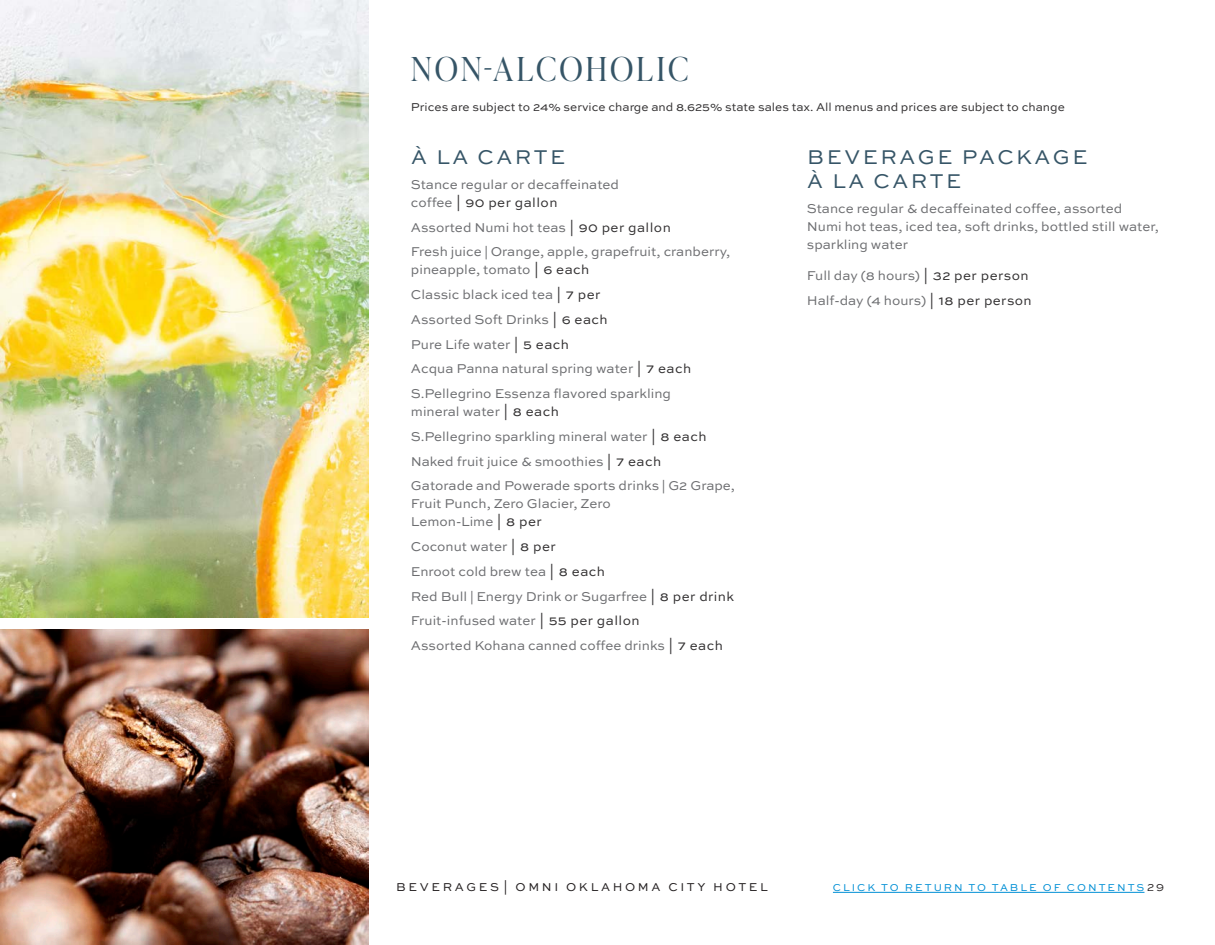
<style>
.page{position:relative;width:1215px;height:945px;background:#fff}
.page>*{position:absolute;margin:0;border:0;box-sizing:border-box;transform-origin:0 0}
.SECTION{font:300 33px "Ivy Presto Display";letter-spacing:.085em;color:#365567}
.SUB_SECTION_GOLD_ITE{font:21px/24px "Sweet Sans Pro";letter-spacing:.12em;color:#365567}
.SUB_SECTION{font:21px "Sweet Sans Pro";letter-spacing:.12em;color:#365567}
.DESCRIPTION_WITH_PRI{font:13.5px/18px "Sweet Sans Pro";color:#6c6d70}
.DESCRIPTION{font:13.5px/18px "Sweet Sans Pro";color:#6c6d70}
.SECTION_NOTE{font:12px "Sweet Sans Pro";color:#312f30}
.FOOTER_SECTION{font:12px "Sweet Sans Pro";letter-spacing:.22em;color:#231f20}
.RETURN_TOC___PAGES{font:10.5px "Sweet Sans Pro";letter-spacing:.19em;color:#008fd5}
.s1{color:#312f30}
.s2{font-family:"Caecilia Com 55 Roman"}
.s3{color:#231f20}
</style>
<div class="page">
<hr style="left:833px;top:892px;width:311px;height:1px;background:#008fd5">
<img style="left:0;top:0;width:369px;height:618px">
<img style="left:0;top:630px;width:369px;height:315px">
<p class="SECTION" style="left:411px;top:45px;width:279px">NON-ALCOHOLIC</p>
<p class="SECTION_NOTE" style="left:411px;top:99px;width:655px">Prices are subject to 24% service charge and 8.625% state sales tax. All menus and prices are subject to change</p>
<p class="SUB_SECTION" style="left:411px;top:142px;width:155px">À LA CARTE</p>
<p class="DESCRIPTION_WITH_PRI" style="left:411px;top:175px;width:210px">Stance regular or decaffeinated coffee <span class="s1">| 90 per gallon</span></p>
<p class="DESCRIPTION_WITH_PRI" style="left:411px;top:218px;width:261px">Assorted Numi hot teas <span class="s1">| 90 per gallon</span></p>
<p class="DESCRIPTION_WITH_PRI" style="left:411px;top:242px;width:321px">Fresh juice <span class="s2">|</span> Orange, apple, grapefruit, cranberry, pineapple, tomato <span class="s1">| 6 each</span></p>
<p class="DESCRIPTION_WITH_PRI" style="left:411px;top:285px;width:191px">Classic black iced tea <span class="s1">| 7 per</span></p>
<p class="DESCRIPTION_WITH_PRI" style="left:411px;top:310px;width:198px">Assorted Soft Drinks <span class="s1">| 6 each</span></p>
<p class="DESCRIPTION_WITH_PRI" style="left:411px;top:335px;width:160px">Pure Life water <span class="s1">| 5 each</span></p>
<p class="DESCRIPTION_WITH_PRI" style="left:411px;top:359px;width:282px">Acqua Panna natural spring water <span class="s1">| 7 each</span></p>
<p class="DESCRIPTION_WITH_PRI" style="left:411px;top:384px;width:262px">S.Pellegrino Essenza flavored sparkling mineral water <span class="s1">| 8 each</span></p>
<p class="DESCRIPTION_WITH_PRI" style="left:411px;top:427px;width:297px">S.Pellegrino sparkling mineral water <span class="s1">| 8 each</span></p>
<p class="DESCRIPTION_WITH_PRI" style="left:411px;top:452px;width:252px">Naked fruit juice &amp; smoothies <span class="s1">| 7 each</span></p>
<p class="DESCRIPTION_WITH_PRI" style="left:411px;top:476px;width:326px">Gatorade and Powerade sports drinks <span class="s2">|</span> G2 Grape,<br>Fruit Punch, Zero Glacier, Zero<br>Lemon-Lime <span class="s1">| 8 per</span></p>
<p class="DESCRIPTION_WITH_PRI" style="left:411px;top:537px;width:146px">Coconut water <span class="s1">| 8 per</span></p>
<p class="DESCRIPTION_WITH_PRI" style="left:411px;top:562px;width:196px">Enroot cold brew tea <span class="s1">| 8 each</span></p>
<p class="DESCRIPTION_WITH_PRI" style="left:411px;top:587px;width:325px">Red Bull <span class="s2">|</span> Energy Drink or Sugarfree <span class="s1">| 8 per drink</span></p>
<p class="DESCRIPTION_WITH_PRI" style="left:411px;top:611px;width:230px">Fruit-infused water <span class="s1">| 55 per gallon</span></p>
<p class="DESCRIPTION_WITH_PRI" style="left:411px;top:636px;width:313px">Assorted Kohana canned coffee drinks <span class="s1">| 7 each</span></p>
<p class="SUB_SECTION_GOLD_ITE" style="left:807px;top:144px;width:282px">BEVERAGE PACKAGE<br>À LA CARTE</p>
<p class="DESCRIPTION" style="left:807px;top:199px;width:354px">Stance regular &amp; decaffeinated coffee, assorted<br>Numi hot teas, iced tea, soft drinks, bottled still water, sparkling water</p>
<p class="DESCRIPTION_WITH_PRI" style="left:807px;top:266px;width:223px">Full day (8 hours) <span class="s1">| 32 per person</span></p>
<p class="DESCRIPTION_WITH_PRI" style="left:807px;top:291px;width:226px">Half-day (4 hours) <span class="s1">| 18 per person</span></p>
<p class="FOOTER_SECTION" style="left:396px;top:879px;width:373px">BEVERAGES | OMNI OKLAHOMA CITY HOTEL</p>
<p class="RETURN_TOC___PAGES" style="left:833px;top:880px;width:333px">CLICK TO RETURN TO TABLE OF CONTENTS<span class="s3">29</span></p>
</div>
